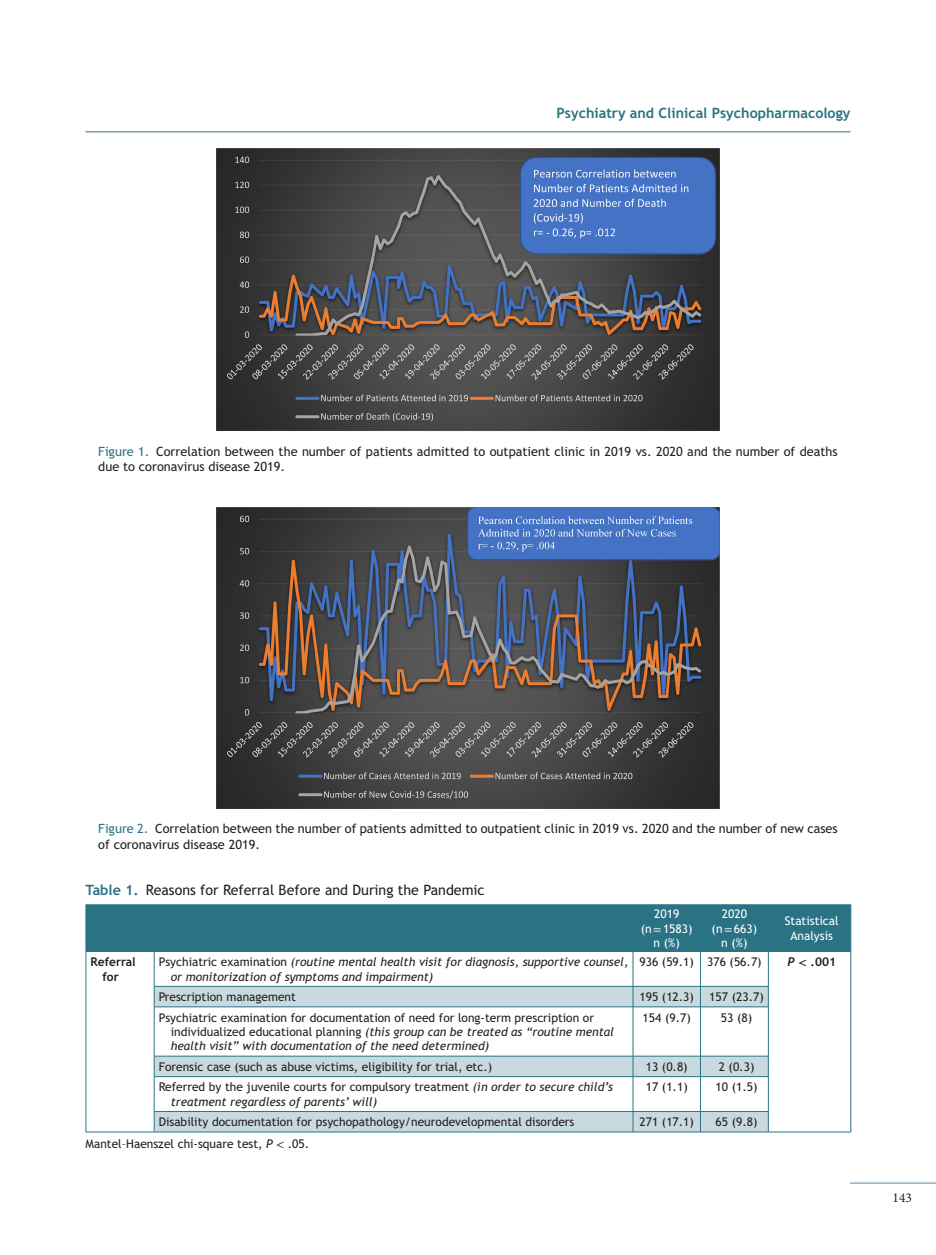
<style>
.page{position:relative;width:936px;height:1255px;background:#fff}
.page>*{position:absolute;margin:0;border:0;box-sizing:border-box;transform-origin:0 0}
.t1{font:14.25px "Trebuchet MS";color:#231f20}
.t2{font:700 14.25px "Trebuchet MS";color:#2a7384}
.t3{font:13.5px "Minion Pro";color:#231f20}
.t4{font:12.75px/15.5px "Trebuchet MS";color:#231f20}
.t5{font:12px/14.4px "Trebuchet MS";color:#231f20}
.t6{font:italic 12px/14.4px "Trebuchet MS";color:#231f20}
.t7{font:12px/14.4px "Trebuchet MS";color:#fff;text-align:center}
.t8{font:700 12px/14.4px "Trebuchet MS";color:#231f20;text-align:center}
.s1{color:#2a7384}
.s2{font-weight:700;color:#2a7384}
.s3{font-family:"STIX General"}
.s4{font-style:normal}
.s5{font-family:"Trebuchet";font-style:italic}
.s6{font-style:italic}
</style>
<div class="page">
<hr style="left:86px;top:131px;width:764px;height:1px;background:#2a7384">
<svg style="left:850px;top:1181px;width:85px;height:2px"></svg>
<img style="left:216px;top:148px;width:504px;height:283px">
<img style="left:216px;top:507px;width:504px;height:302px">
<div style="left:87px;top:905px;width:763px;height:46px;background:#2a7384"></div>
<svg style="left:153px;top:952px;width:616px;height:179px"></svg>
<svg style="left:155px;top:987px;width:613px;height:144px"></svg>
<hr style="left:86px;top:1131px;width:68px;height:1px;background:#2a7384">
<hr style="left:768px;top:1131px;width:82px;height:1px;background:#2a7384">
<hr style="left:86px;top:904px;width:68px;height:1px;background:#2a7384">
<hr style="left:86px;top:905px;width:1px;height:46px;background:#2a7384">
<hr style="left:154px;top:904px;width:479px;height:1px;background:#2a7384">
<hr style="left:154px;top:905px;width:1px;height:46px;background:#2a7384">
<hr style="left:633px;top:904px;width:67px;height:1px;background:#2a7384">
<hr style="left:632px;top:905px;width:1px;height:46px;background:#2a7384">
<hr style="left:700px;top:904px;width:68px;height:1px;background:#2a7384">
<hr style="left:700px;top:905px;width:1px;height:46px;background:#2a7384">
<hr style="left:768px;top:904px;width:82px;height:1px;background:#2a7384">
<hr style="left:768px;top:905px;width:1px;height:46px;background:#2a7384">
<hr style="left:850px;top:905px;width:1px;height:46px;background:#2a7384">
<hr style="left:86px;top:951px;width:68px;height:1px;background:#2a7384">
<hr style="left:86px;top:951px;width:1px;height:35px;background:#2a7384">
<svg style="left:86px;top:986px;width:1px;height:20px"></svg>
<hr style="left:86px;top:1006px;width:1px;height:50px;background:#2a7384">
<svg style="left:86px;top:1056px;width:1px;height:20px"></svg>
<hr style="left:86px;top:1076px;width:1px;height:35px;background:#2a7384">
<svg style="left:86px;top:1111px;width:1px;height:20px"></svg>
<hr style="left:154px;top:951px;width:479px;height:1px;background:#2a7384">
<hr style="left:154px;top:951px;width:1px;height:35px;background:#2a7384">
<hr style="left:633px;top:951px;width:67px;height:1px;background:#2a7384">
<hr style="left:632px;top:951px;width:1px;height:35px;background:#2a7384">
<hr style="left:700px;top:951px;width:68px;height:1px;background:#2a7384">
<hr style="left:700px;top:951px;width:1px;height:35px;background:#2a7384">
<hr style="left:768px;top:951px;width:82px;height:1px;background:#2a7384">
<hr style="left:768px;top:951px;width:1px;height:35px;background:#2a7384">
<hr style="left:850px;top:951px;width:1px;height:35px;background:#2a7384">
<svg style="left:850px;top:986px;width:1px;height:20px"></svg>
<hr style="left:850px;top:1006px;width:1px;height:50px;background:#2a7384">
<svg style="left:850px;top:1056px;width:1px;height:20px"></svg>
<hr style="left:850px;top:1076px;width:1px;height:35px;background:#2a7384">
<svg style="left:850px;top:1111px;width:1px;height:20px"></svg>
<hr style="left:154px;top:986px;width:479px;height:1px;background:#2a7384">
<svg style="left:154px;top:986px;width:1px;height:20px"></svg>
<hr style="left:633px;top:986px;width:67px;height:1px;background:#2a7384">
<svg style="left:632px;top:986px;width:1px;height:20px"></svg>
<hr style="left:700px;top:986px;width:68px;height:1px;background:#2a7384">
<svg style="left:700px;top:986px;width:1px;height:20px"></svg>
<svg style="left:768px;top:986px;width:1px;height:20px"></svg>
<hr style="left:154px;top:1006px;width:479px;height:1px;background:#2a7384">
<hr style="left:154px;top:1007px;width:1px;height:48px;background:#2a7384">
<hr style="left:633px;top:1006px;width:67px;height:1px;background:#2a7384">
<hr style="left:632px;top:1007px;width:1px;height:48px;background:#2a7384">
<hr style="left:700px;top:1006px;width:68px;height:1px;background:#2a7384">
<hr style="left:700px;top:1007px;width:1px;height:48px;background:#2a7384">
<hr style="left:768px;top:1007px;width:1px;height:48px;background:#2a7384">
<hr style="left:154px;top:1055px;width:479px;height:1px;background:#2a7384">
<svg style="left:154px;top:1056px;width:1px;height:20px"></svg>
<hr style="left:633px;top:1055px;width:67px;height:1px;background:#2a7384">
<svg style="left:632px;top:1056px;width:1px;height:20px"></svg>
<hr style="left:700px;top:1055px;width:68px;height:1px;background:#2a7384">
<svg style="left:700px;top:1056px;width:1px;height:20px"></svg>
<svg style="left:768px;top:1056px;width:1px;height:20px"></svg>
<hr style="left:154px;top:1076px;width:479px;height:1px;background:#2a7384">
<hr style="left:154px;top:1076px;width:1px;height:35px;background:#2a7384">
<hr style="left:633px;top:1076px;width:67px;height:1px;background:#2a7384">
<hr style="left:632px;top:1076px;width:1px;height:35px;background:#2a7384">
<hr style="left:700px;top:1076px;width:68px;height:1px;background:#2a7384">
<hr style="left:700px;top:1076px;width:1px;height:35px;background:#2a7384">
<hr style="left:768px;top:1076px;width:1px;height:35px;background:#2a7384">
<hr style="left:154px;top:1111px;width:479px;height:1px;background:#2a7384">
<svg style="left:154px;top:1112px;width:1px;height:19px"></svg>
<hr style="left:154px;top:1131px;width:479px;height:1px;background:#2a7384">
<hr style="left:633px;top:1111px;width:67px;height:1px;background:#2a7384">
<svg style="left:632px;top:1112px;width:1px;height:19px"></svg>
<hr style="left:633px;top:1131px;width:67px;height:1px;background:#2a7384">
<hr style="left:700px;top:1111px;width:68px;height:1px;background:#2a7384">
<svg style="left:700px;top:1111px;width:1px;height:20px"></svg>
<svg style="left:768px;top:1111px;width:1px;height:20px"></svg>
<hr style="left:700px;top:1131px;width:68px;height:1px;background:#2a7384">
<p class="t2" style="left:556px;top:104px;width:295px">Psychiatry and Clinical Psychopharmacology</p>
<p class="t4" style="left:98px;top:444px;width:740px"><span class="s1">Figure 1.</span> Correlation between the number of patients admitted to outpatient clinic in 2019 vs. 2020 and the number of deaths due to coronavirus disease 2019.</p>
<p class="t4" style="left:98px;top:821px;width:740px"><span class="s1">Figure 2.</span> Correlation between the number of patients admitted to outpatient clinic in 2019 vs. 2020 and the number of new cases of coronavirus disease 2019.</p>
<p class="t1" style="left:86px;top:881px;width:400px"><span class="s2">Table 1.</span> Reasons for Referral Before and During the Pandemic</p>
<p class="t7" style="left:640px;top:906px;width:53px">2019 (n<span class="s3">=</span>1583) n (%)</p>
<p class="t7" style="left:711px;top:906px;width:47px">2020 (n<span class="s3">=</span>663) n (%)</p>
<p class="t7" style="left:784px;top:914px;width:55px">Statistical<br>Analysis</p>
<p class="t8" style="left:90px;top:954px;width:47px">Referral for</p>
<p class="t6" style="left:171px;top:954px;width:459px;text-indent:-12px"><span class="s4">Psychiatric examination</span> (routine mental health visit for diagnosis<span class="s4">,</span> supportive counsel<span class="s4">, </span>or monitorization of symptoms and impairment)</p>
<p class="t5" style="left:639px;top:954px;width:124px">936 (59.1) 376 (56.7)</p>
<p class="t8" style="left:787px;top:954px;width:50px"><span class="s5">P</span> <span class="s3">&lt;</span> .001</p>
<p class="t5" style="left:159px;top:989px;width:139px">Prescription management</p>
<p class="t5" style="left:639px;top:989px;width:56px">195 (12.3)</p>
<p class="t5" style="left:709px;top:989px;width:56px">157 (23.7)</p>
<p class="t5" style="left:171px;top:1010px;width:445px;text-indent:-12px">Psychiatric examination for documentation of need for long-term prescription or individualized educational planning <span class="s6">(this group can be treated as “routine mental health visit” with documentation of the need determined)</span></p>
<p class="t5" style="left:642px;top:1010px;width:50px">154 (9.7)</p>
<p class="t5" style="left:720px;top:1010px;width:33px">53 (8)</p>
<p class="t5" style="left:159px;top:1059px;width:335px">Forensic case (such as abuse victims, eligibility for trial, etc.)</p>
<p class="t5" style="left:645px;top:1059px;width:43px">13 (0.8)</p>
<p class="t5" style="left:718px;top:1059px;width:37px">2 (0.3)</p>
<p class="t6" style="left:171px;top:1079px;width:443px;text-indent:-12px"><span class="s4">Referred by the juvenile courts for compulsory treatment</span> (in order to secure child’s treatment regardless of parents’ will)</p>
<p class="t5" style="left:645px;top:1079px;width:43px">17 (1.1)</p>
<p class="t5" style="left:715px;top:1079px;width:43px">10 (1.5)</p>
<p class="t5" style="left:159px;top:1114px;width:417px">Disability documentation for psychopathology/neurodevelopmental disorders</p>
<p class="t5" style="left:639px;top:1114px;width:56px">271 (17.1)</p>
<p class="t5" style="left:715px;top:1114px;width:43px">65 (9.8)</p>
<p class="t5" style="left:86px;top:1136px;width:225px">Mantel–Haenszel chi-square test, <span class="s6">P</span> <span class="s3">&lt;</span> .05.</p>
<p class="t3" style="left:892px;top:1188px;width:21px">143</p>
</div>
